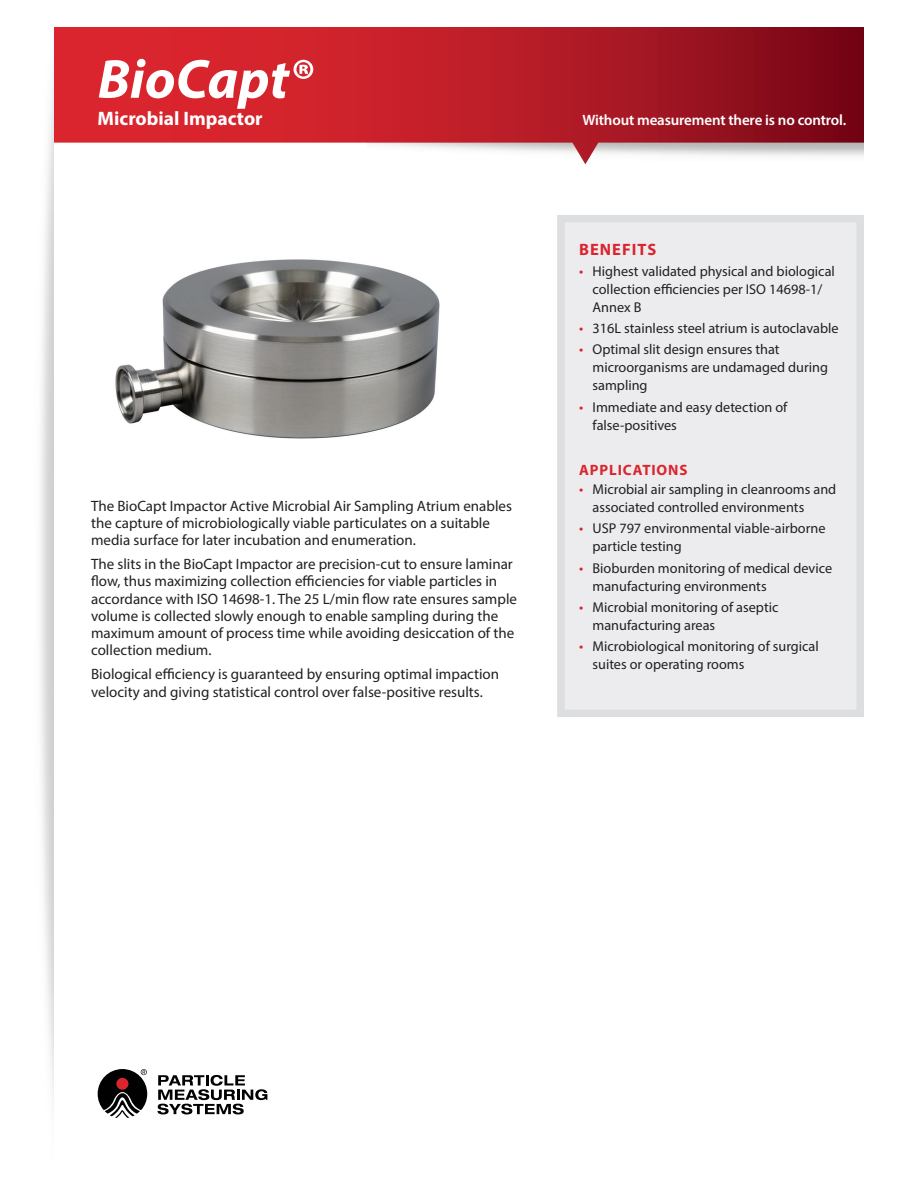
<style>
.page{position:relative;width:918px;height:1188px;background:#fff}
.page>*{position:absolute;margin:0;border:0;box-sizing:border-box;transform-origin:0 0}
.t1{font:italic 700 55.5px "Myriad Pro";color:#fff}
.t2{font:700 19.5px "Myriad Pro";color:#fff}
.t3{font:700 16.5px "Myriad Pro";letter-spacing:.06em;color:#da252e}
.t4{font:15px/17.2px "Myriad Pro";color:#231f20}
.t5{font:600 15px "Myriad Pro";letter-spacing:-.01em;color:#fff}
.t6{font:700 15px "Myriad Pro";letter-spacing:.06em;color:#da252e}
.t7{font:14.25px/18px "Myriad Pro";color:#231f20}
.s1{font-size:15px;color:#da252e}
</style>
<div class="page">
<div style="left:557px;top:215px;width:307px;height:502px;background:#ececee;border:8px solid #dddee0"></div>
<svg style="left:54px;top:27px;width:810px;height:137px;background:#c23d46"></svg>
<svg style="left:158px;top:1075px;width:109px;height:39px"></svg>
<svg style="left:98px;top:1069px;width:49px;height:49px"></svg>
<div style="left:116px;top:1078px;width:12px;height:12px;background:#da252e;border-radius:50%"></div>
<img style="left:115px;top:259px;width:325px;height:180px">
<h1 class="t1" style="left:98px;top:43px;width:216px">BioCapt®</h1>
<h2 class="t2" style="left:98px;top:105px;width:167px">Microbial Impactor</h2>
<p class="t4" style="left:91px;top:497px;width:422px">The BioCapt Impactor Active Microbial Air Sampling Atrium enables the capture of microbiologically viable particulates on a suitable media surface for later incubation and enumeration.</p>
<p class="t4" style="left:91px;top:555px;width:427px">The slits in the BioCapt Impactor are precision-cut to ensure laminar flow, thus maximizing collection efficiencies for viable particles in accordance with ISO 14698-1. The 25 L/min flow rate ensures sample volume is collected slowly enough to enable sampling during the maximum amount of process time while avoiding desiccation of the collection medium.</p>
<p class="t4" style="left:91px;top:665px;width:410px">Biological efficiency is guaranteed by ensuring optimal impaction velocity and giving statistical control over false-positive results.</p>
<p class="t5" style="left:583px;top:110px;width:265px">Without measurement there is no control.</p>
<p class="t3" style="left:579px;top:238px;width:79px">BENEFITS</p>
<p class="t7" style="left:593px;top:262px;width:244px;text-indent:-14px"><span class="s1">•</span> Highest validated physical and biological collection efficiencies per ISO 14698-1/<br>Annex B</p>
<p class="t7" style="left:579px;top:319px;width:261px"><span class="s1">•</span> 316L stainless steel atrium is autoclavable</p>
<p class="t7" style="left:593px;top:340px;width:237px;text-indent:-14px"><span class="s1">•</span> Optimal slit design ensures that microorganisms are undamaged during sampling</p>
<p class="t7" style="left:593px;top:398px;width:196px;text-indent:-14px"><span class="s1">•</span> Immediate and easy detection of false‑positives</p>
<p class="t6" style="left:579px;top:461px;width:110px">APPLICATIONS</p>
<p class="t7" style="left:593px;top:480px;width:245px;text-indent:-14px"><span class="s1">•</span> Microbial air sampling in cleanrooms and associated controlled environments</p>
<p class="t7" style="left:593px;top:519px;width:235px;text-indent:-14px"><span class="s1">•</span> USP 797 environmental viable-airborne particle testing</p>
<p class="t7" style="left:593px;top:559px;width:241px;text-indent:-14px"><span class="s1">•</span> Bioburden monitoring of medical device manufacturing environments</p>
<p class="t7" style="left:593px;top:598px;width:187px;text-indent:-14px"><span class="s1">•</span> Microbial monitoring of aseptic manufacturing areas</p>
<p class="t7" style="left:593px;top:637px;width:228px;text-indent:-14px"><span class="s1">•</span> Microbiological monitoring of surgical suites or operating rooms</p>
</div>
